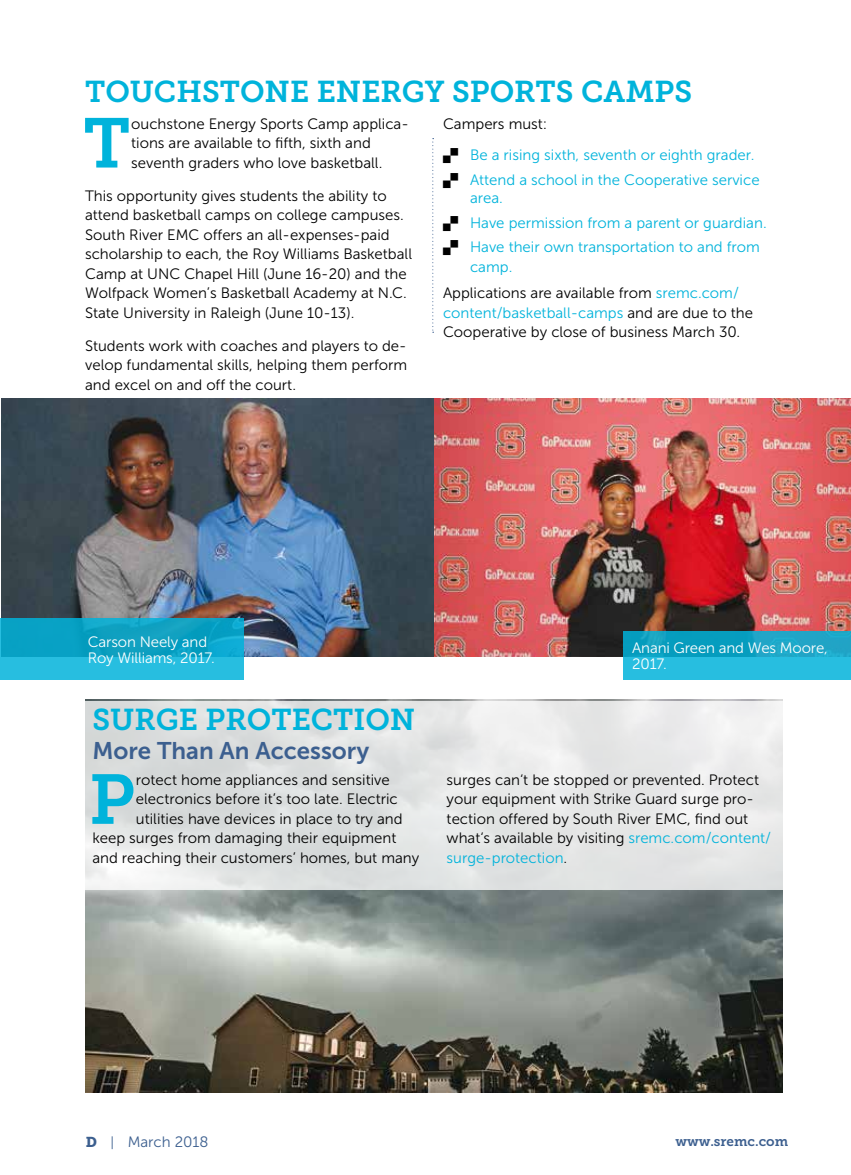
<style>
.page{position:relative;width:851px;height:1175px;background:#fff}
.page>*{position:absolute;margin:0;border:0;box-sizing:border-box;transform-origin:0 0}
.t1{font:69.9px "Museo Slab 700";color:#00b3db}
.t2{font:30px "Museo Slab 700";color:#00b3db}
.t3{font:24px "Museo Sans 700";color:#3c5f8f}
.t4{font:15px/19.5px "Museo Sans 300";color:#000}
.t5{font:15px/24.8px "Museo Sans 300";color:#00b3db}
.t6{font:15px/16.5px "Museo Sans 300";letter-spacing:-.01em;color:#fff}
.t7{font:15px "Museo Sans 300";color:#3c5f8f}
.t8{font:13.5px "Museo Slab 700";color:#3c5f8f}
.s1{color:#00b3db}
.s2{font-family:"Museo Slab 900";font-size:14.25px}
.s3{font-size:13.5px}
</style>
<div class="page">
<img style="left:1px;top:399px;width:849px;height:258px">
<img style="left:85px;top:700px;width:697px;height:393px">
<svg style="left:0;top:618px;width:244px;height:61px;background:#15acce"></svg>
<svg style="left:623px;top:631px;width:227px;height:48px;background:#1baed0"></svg>
<svg style="left:432px;top:138px;width:2px;height:195px"></svg>
<svg style="left:85px;top:701px;width:697px;height:189px;background:#e2e4e4"></svg>
<h2 class="t2" style="left:85px;top:75px;width:608px">TOUCHSTONE ENERGY SPORTS CAMPS</h2>
<h1 class="t1" style="left:83px;top:104px;width:49px">T</h1>
<p class="t4" style="left:131px;top:114px;width:279px">ouchstone Energy Sports Camp applica&shy;tions are available to fifth, sixth and seventh graders who love basketball.</p>
<p class="t4" style="left:85px;top:186px;width:328px">This opportunity gives students the ability to attend basketball camps on college campuses.<br>South River EMC offers an all-expenses-paid scholarship to each, the Roy Williams Basketball Camp at UNC Chapel Hill (June 16-20) and the Wolfpack Women’s Basketball Academy at N.C.<br>State University in Raleigh (June 10-13).</p>
<p class="t4" style="left:85px;top:336px;width:323px;text-align:justify">Students work with coaches and players to de&shy;velop fundamental skills, helping them perform and excel on and off the court.</p>
<p class="t4" style="left:443px;top:114px;width:106px">Campers must:</p>
<p class="t5" style="left:470px;top:143px;width:291px">Be a rising sixth, seventh or eighth grader.<br>Attend a school in the Cooperative service</p>
<p class="t5" style="left:470px;top:185px;width:298px">area.<br>Have permission from a parent or guardian.<br>Have their own transportation to and from</p>
<p class="t4" style="left:443px;top:254px;width:297px;line-height:26.2px;text-indent:27px"><span class="s1">camp.<br></span>Applications are available from <span class="s1">sremc.com/</span></p>
<p class="t4" style="left:443px;top:303px;width:311px"><span class="s1">content/basketball-camps</span> and are due to the<br>Cooperative by close of business March 30.</p>
<p class="t6" style="left:88px;top:633px;width:128px">Carson Neely and<br>Roy Williams, 2017.</p>
<p class="t6" style="left:632px;top:639px;width:197px">Anani Green and Wes Moore,<br>2017.</p>
<h2 class="t2" style="left:92px;top:702px;width:324px">SURGE PROTECTION</h2>
<h3 class="t3" style="left:92px;top:737px;width:278px">More Than An Accessory</h3>
<h1 class="t1" style="left:89px;top:760px;width:48px">P</h1>
<p class="t4" style="left:136px;top:770px;width:255px">rotect home appliances and sensitive</p>
<p class="t4" style="left:136px;top:789px;width:263px">electronics before it’s too late. Electric</p>
<p class="t4" style="left:136px;top:809px;width:268px">utilities have devices in place to try and</p>
<p class="t4" style="left:92px;top:828px;width:305px">keep surges from damaging their equipment</p>
<p class="t4" style="left:92px;top:848px;width:328px">and reaching their customers’ homes, but many</p>
<p class="t4" style="left:446px;top:770px;width:326px">surges can‘t be stopped or prevented. Protect your equipment with Strike Guard surge pro&shy;tection offered by South River EMC, find out what‘s available by visiting <span class="s1">sremc.com/content/ surge-protection</span>.</p>
<p class="t7" style="left:86px;top:1133px;width:124px"><span class="s2">D</span> <span class="s3">|</span> March 2018</p>
<p class="t8" style="left:675px;top:1133px;width:114px">www.sremc.com</p>
</div>
